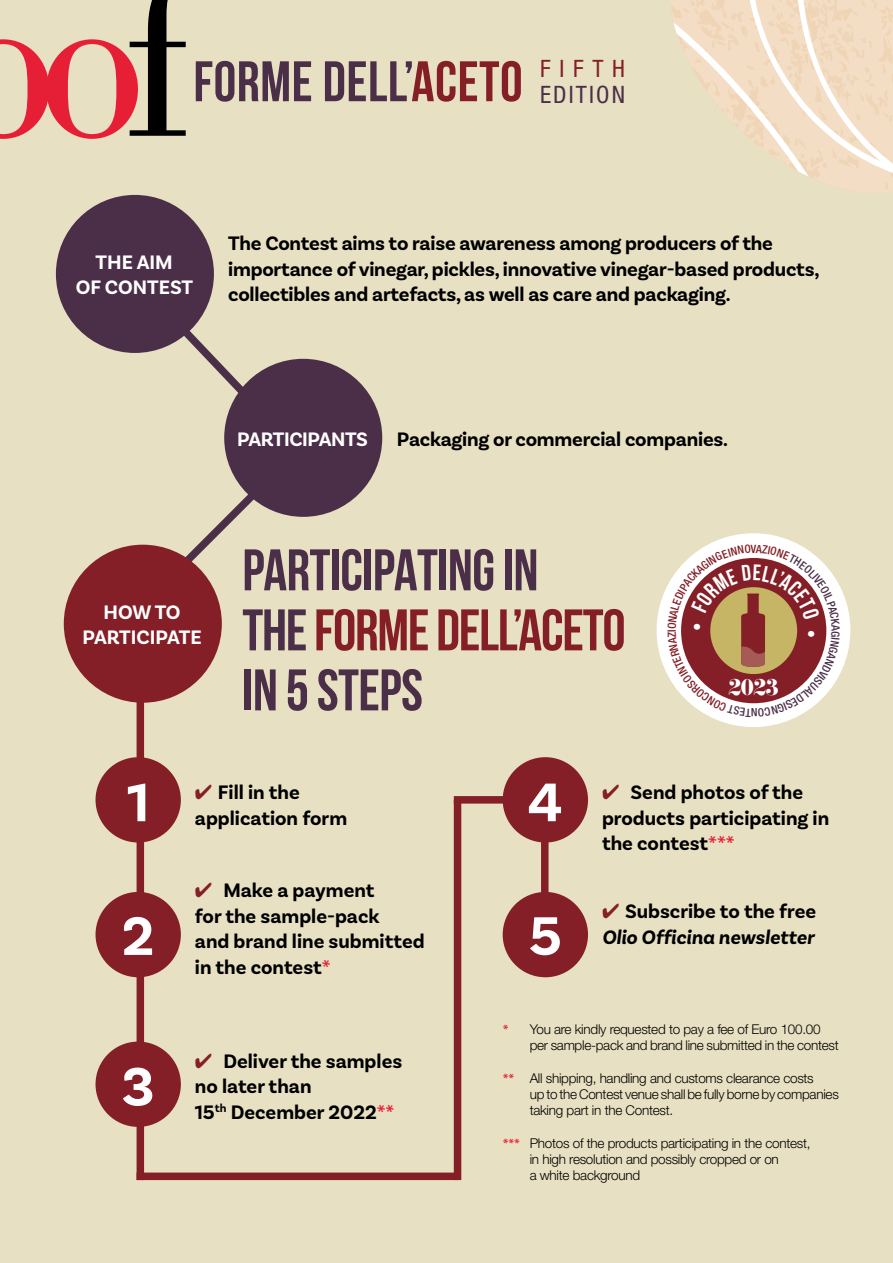
<style>
.page{position:relative;width:893px;height:1263px;background:#e7e0c2}
.page>*{position:absolute;margin:0;border:0;box-sizing:border-box;transform-origin:0 0}
.t1{font:700 58.5px/60px "Bebas Neue";letter-spacing:-.01em;color:#4b2f49}
.t2{font:700 57px "Bebas Neue";letter-spacing:.01em;color:#4b2f49}
.t3{font:700 57px "Basic Sans";color:#fff}
.t4{font:condensed 24px "Helvetica Neue LT Std";letter-spacing:.09em;color:#4b2f49}
.t5{font:condensed 24px "Helvetica Neue LT Std";letter-spacing:.365em;color:#841f28}
.t6{font:700 20.55px/25.5px "Basic Sans";letter-spacing:-.01em;color:#000}
.t7{font:700 20.55px/25.5px "Basic Sans";letter-spacing:-.01em;color:#fff;text-align:center}
.t8{font:italic 700 20.55px/25.5px "Basic Sans";color:#000}
.t9{font:19.8px "Eloquent JF";color:#fff}
.t10{font:300 13.5px/16.2px "Helvetica Neue LT Std";letter-spacing:-.02em;color:#000}
.s1{color:#841f28}
.s2{color:#e61f36}
.s3{font-style:normal}
.s4{font-family:"Basic Sans";font-weight:700;color:#e61f36}
</style>
<div class="page">
<svg style="left:159px;top:464px;width:124px;height:124px"></svg>
<div style="left:541px;top:827px;width:8px;height:146px;background:#841f28"></div>
<div style="left:56px;top:195px;width:158px;height:158px;background:#4b2f49;border-radius:50%"></div>
<div style="left:224px;top:359px;width:158px;height:158px;background:#4b2f49;border-radius:50%"></div>
<svg style="left:160px;top:305px;width:134px;height:141px"></svg>
<div style="left:64px;top:545px;width:158px;height:158px;background:#841f28;border-radius:50%"></div>
<div style="left:137px;top:682px;width:7px;height:498px;background:#841f28"></div>
<div style="left:96px;top:757px;width:85px;height:85px;background:#841f28;border-radius:50%"></div>
<div style="left:503px;top:757px;width:85px;height:85px;background:#841f28;border-radius:50%"></div>
<div style="left:96px;top:892px;width:85px;height:85px;background:#841f28;border-radius:50%"></div>
<div style="left:503px;top:892px;width:85px;height:85px;background:#841f28;border-radius:50%"></div>
<div style="left:96px;top:1041px;width:85px;height:86px;background:#841f28;border-radius:50%"></div>
<div style="left:137px;top:1172px;width:321px;height:8px;background:#841f28"></div>
<div style="left:454px;top:800px;width:7px;height:380px;background:#841f28"></div>
<div style="left:454px;top:796px;width:62px;height:7px;background:#841f28"></div>
<div style="left:657px;top:533px;width:193px;height:194px;background:#fff;border-radius:50%"></div>
<svg style="left:0;top:0;width:186px;height:139px"></svg>
<svg style="left:671px;top:0;width:222px;height:192px"></svg>
<svg style="left:667px;top:544px;width:173px;height:173px"></svg>
<h2 class="t2" style="left:193px;top:50px;width:331px">FORME DELL’<span class="s1">ACETO</span></h2>
<p class="t5" style="left:540px;top:55px;width:87px">FIFTH</p>
<p class="t4" style="left:540px;top:80px;width:87px">EDITION</p>
<p class="t7" style="left:76px;top:249px;width:119px">THE AIM<br>OF CONTEST</p>
<p class="t6" style="left:228px;top:231px;width:593px">The Contest aims to raise awareness among producers of the importance of vinegar, pickles, innovative vinegar-based products, collectibles and artefacts, as well as care and packaging.</p>
<p class="t7" style="left:237px;top:426px;width:132px">PARTICIPANTS</p>
<p class="t6" style="left:397px;top:426px;width:333px">Packaging or commercial companies.</p>
<p class="t7" style="left:82px;top:599px;width:121px">HOW TO<br>PARTICIPATE</p>
<h1 class="t1" style="left:242px;top:539px;width:385px">PARTICIPATING IN<br>THE <span class="s1">FORME DELL’ACETO<br></span>IN 5 STEPS</h1>
<p class="t9" style="left:728px;top:675px;width:52px">2023</p>
<h2 class="t3" style="left:127px;top:768px;width:24px">1</h2>
<h2 class="t3" style="left:528px;top:768px;width:36px">4</h2>
<p class="t6" style="left:195px;top:780px;width:154px"><span class="s1">✔</span> Fill in the application form</p>
<p class="t6" style="left:602px;top:780px;width:229px"><span class="s1">✔</span> Send photos of the products participating in the contest<span class="s2">***</span></p>
<p class="t6" style="left:195px;top:878px;width:231px"><span class="s1">✔</span> Make a payment<br>for the sample-pack<br>and brand line submitted in the contest<span class="s2">*</span></p>
<p class="t8" style="left:602px;top:899px;width:216px"><span class="s1">✔</span> <span class="s3">Subscribe to the free<br></span>Olio Officina newsletter</p>
<h2 class="t3" style="left:122px;top:901px;width:34px">2</h2>
<h2 class="t3" style="left:529px;top:901px;width:34px">5</h2>
<h2 class="t3" style="left:121px;top:1052px;width:35px">3</h2>
<p class="t6" style="left:195px;top:1048px;width:209px"><span class="s1">✔</span> Deliver the samples no later than<br>15<sup>th</sup> December 2022<span class="s2">**</span></p>
<p class="t10" style="left:530px;top:1021px;width:311px;text-indent:-27px"><span class="s4">*</span> You are kindly requested to pay a fee of Euro 100.00 per sample-pack and brand line submitted in the contest</p>
<p class="t10" style="left:530px;top:1070px;width:311px;text-indent:-27px"><span class="s4">**</span> All shipping, handling and customs clearance costs<br>up to the Contest venue shall be fully borne by companies taking part in the Contest.</p>
<p class="t10" style="left:530px;top:1134px;width:282px;text-indent:-27px"><span class="s4">***</span> Photos of the products participating in the contest, in high resolution and possibly cropped or on<br>a white background</p>
</div>
